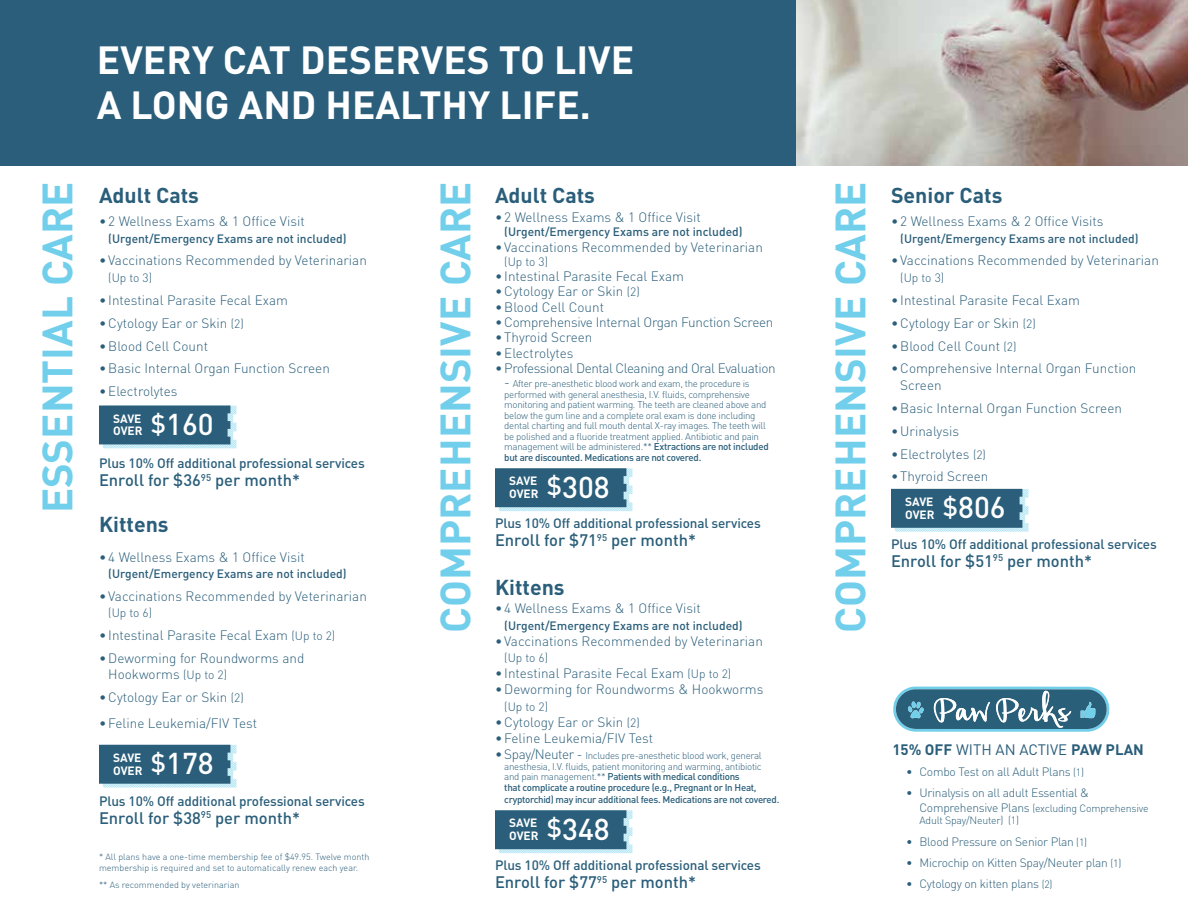
<style>
.page{position:relative;width:1188px;height:918px;background:#fff}
.page>*{position:absolute;margin:0;border:0;box-sizing:border-box;transform-origin:0 0}
.t1{font:700 41.85px "DIN";color:#71cfeb}
.t2{font:700 38.85px/44.5px "DIN";color:#fff}
.t3{font:700 21.3px "DIN";color:#2a5e7a}
.t4{font:500 16.5px "DIN";color:#2a5e7a}
.t5{font:700 15px "DIN";color:#2a5e7a}
.t6{font:300 13.5px/16.2px "DIN";color:#2a5e7a}
.t7{font:500 13.5px "DIN";letter-spacing:-.01em;color:#2a5e7a}
.t8{font:300 13.5px "DIN";letter-spacing:-.03em;color:#2a5e7a}
.t9{font:300 13.5px "DIN";letter-spacing:-.02em;color:#2a5e7a}
.t10{font:300 12px "DIN";letter-spacing:-.02em;color:#2a5e7a}
.t11{font:500 12px "DIN";color:#2a5e7a}
.t12{font:700 11.85px/12.8px "DIN";color:#fff}
.t13{font:300 10.5px/12.6px "DIN";letter-spacing:-.02em;color:#2a5e7a}
.t14{font:300 9.75px/10.5px "DIN";letter-spacing:-.03em;color:#2a5e7a}
.t15{font:500 9.75px "DIN";letter-spacing:-.03em;color:#2a5e7a}
.t16{font:300 9px/10.5px "DIN";color:#2a5e7a}
.s1{font-size:12px}
.s2{font-size:13.5px}
.s3{font-weight:500}
.s4{font-weight:500;font-size:29.7px}
.s5{font-weight:400}
.s6{font-size:10.5px}
</style>
<div class="page">
<svg style="left:99px;top:745px;width:138px;height:43px;background:#43738c"></svg>
<svg style="left:99px;top:406px;width:138px;height:42px;background:#40718b"></svg>
<svg style="left:495px;top:468px;width:138px;height:43px;background:#41728c"></svg>
<svg style="left:891px;top:489px;width:138px;height:43px;background:#42738c"></svg>
<svg style="left:495px;top:810px;width:138px;height:43px;background:#41728c"></svg>
<svg style="left:893px;top:687px;width:217px;height:45px;background:#598ba1"></svg>
<div style="left:0;top:0;width:796px;height:166px;background:#2a5e7a"></div>
<img style="left:796px;top:0;width:392px;height:166px">
<h2 class="t2" style="left:97px;top:36px;width:539px">EVERY CAT DESERVES TO LIVE<br>A LONG AND HEALTHY LIFE.</h2>
<h1 class="t1" style="left:30px;top:513px;width:333px;rotate:-90deg">ESSENTIAL CARE</h1>
<h1 class="t1" style="left:428px;top:633px;width:453px;rotate:-90deg">COMPREHENSIVE CARE</h1>
<h1 class="t1" style="left:823px;top:633px;width:453px;rotate:-90deg">COMPREHENSIVE CARE</h1>
<h3 class="t3" style="left:99px;top:182px;width:102px">Adult Cats</h3>
<p class="t6" style="left:99px;top:213px;width:207px">• 2 Wellness Exams &amp; 1 Office Visit</p>
<p class="t11" style="left:108px;top:231px;width:240px">(Urgent/Emergency Exams are not included)</p>
<p class="t6" style="left:99px;top:252px;width:269px">• Vaccinations Recommended by Veterinarian</p>
<p class="t10" style="left:108px;top:270px;width:45px">(Up to 3)</p>
<p class="t6" style="left:99px;top:292px;width:191px">• Intestinal Parasite Fecal Exam</p>
<p class="t6" style="left:99px;top:314px;width:146px">•Cytology Ear or Skin <span class="s1">(2)</span></p>
<p class="t6" style="left:99px;top:337px;width:111px">•Blood Cell Count</p>
<p class="t6" style="left:99px;top:360px;width:232px">•Basic Internal Organ Function Screen</p>
<p class="t6" style="left:99px;top:383px;width:80px">•Electrolytes</p>
<h3 class="t3" style="left:495px;top:182px;width:102px">Adult Cats</h3>
<p class="t6" style="left:495px;top:209px;width:207px">• 2 Wellness Exams &amp; 1 Office Visit</p>
<p class="t11" style="left:504px;top:224px;width:240px">(Urgent/Emergency Exams are not included)</p>
<p class="t6" style="left:495px;top:238px;width:269px">• Vaccinations Recommended by Veterinarian</p>
<p class="t10" style="left:504px;top:254px;width:45px">(Up to 3)</p>
<p class="t6" style="left:495px;top:268px;width:191px">• Intestinal Parasite Fecal Exam</p>
<p class="t6" style="left:495px;top:283px;width:146px">•Cytology Ear or Skin <span class="s1">(2)</span></p>
<p class="t6" style="left:495px;top:299px;width:111px">•Blood Cell Count</p>
<p class="t9" style="left:495px;top:314px;width:280px">• Comprehensive Internal Organ Function Screen</p>
<p class="t6" style="left:495px;top:329px;width:99px">• Thyroid Screen</p>
<p class="t6" style="left:495px;top:345px;width:80px">•Electrolytes</p>
<p class="t8" style="left:495px;top:360px;width:282px">• Professional Dental Cleaning and Oral Evaluation</p>
<p class="t14" style="left:504px;top:378px;width:266px"><span class="s2">-</span> After pre-anesthetic blood work and exam, the procedure is performed with general anesthesia, I.V. fluids, comprehensive monitoring and patient warming. The teeth are cleaned above and below the gum line and a complete oral exam is done including dental charting and full mouth dental X-ray images. The teeth will be polished and a fluoride treatment applied. Antibiotic and pain management will be administered.** <span class="s3">Extractions are not included but are discounted. Medications are not covered.</span></p>
<p class="t12" style="left:113px;top:411px;width:102px">SAVE<br>OVER <sup>$</sup><span class="s4">160</span></p>
<p class="t7" style="left:99px;top:455px;width:267px">Plus 10% Off additional professional services</p>
<p class="t4" style="left:99px;top:470px;width:203px">Enroll for $36<sup>95</sup> per month*</p>
<p class="t12" style="left:509px;top:474px;width:102px">SAVE<br>OVER <sup>$</sup><span class="s4">308</span></p>
<h3 class="t3" style="left:99px;top:510px;width:71px">Kittens</h3>
<p class="t6" style="left:99px;top:548px;width:207px">• 4 Wellness Exams &amp; 1 Office Visit</p>
<p class="t11" style="left:108px;top:566px;width:240px">(Urgent/Emergency Exams are not included)</p>
<p class="t6" style="left:99px;top:588px;width:269px">• Vaccinations Recommended by Veterinarian</p>
<p class="t10" style="left:108px;top:605px;width:45px">(Up to 6)</p>
<p class="t6" style="left:99px;top:627px;width:238px">• Intestinal Parasite Fecal Exam <span class="s1">(Up to 2)</span></p>
<p class="t6" style="left:108px;top:650px;width:198px;text-indent:-9px">•Deworming for Roundworms and<br>Hookworms <span class="s1">(Up to 2)</span></p>
<p class="t6" style="left:99px;top:689px;width:146px">•Cytology Ear or Skin <span class="s1">(2)</span></p>
<p class="t6" style="left:99px;top:715px;width:160px">• Feline Leukemia/FIV Test</p>
<p class="t7" style="left:495px;top:515px;width:267px">Plus 10% Off additional professional services</p>
<p class="t4" style="left:495px;top:530px;width:203px">Enroll for $71<sup>95</sup> per month*</p>
<h3 class="t3" style="left:495px;top:573px;width:71px">Kittens</h3>
<p class="t6" style="left:495px;top:600px;width:207px">• 4 Wellness Exams &amp; 1 Office Visit</p>
<p class="t11" style="left:504px;top:618px;width:240px">(Urgent/Emergency Exams are not included)</p>
<p class="t6" style="left:495px;top:633px;width:269px">• Vaccinations Recommended by Veterinarian</p>
<p class="t10" style="left:504px;top:650px;width:45px">(Up to 6)</p>
<p class="t6" style="left:495px;top:665px;width:238px">• Intestinal Parasite Fecal Exam <span class="s1">(Up to 2)</span></p>
<p class="t6" style="left:495px;top:681px;width:270px">•Deworming for Roundworms &amp; Hookworms</p>
<p class="t10" style="left:504px;top:699px;width:45px">(Up to 2)</p>
<p class="t6" style="left:495px;top:714px;width:146px">•Cytology Ear or Skin <span class="s1">(2)</span></p>
<p class="t6" style="left:495px;top:730px;width:160px">•Feline Leukemia/FIV Test</p>
<p class="t14" style="left:504px;top:750px;width:259px;text-indent:-9px"><span class="s2">• Spay/Neuter -</span> Includes pre-anesthetic blood work, general anesthesia, I.V. fluids, patient monitoring and warming, antibiotic and pain management.** <span class="s3">Patients with medical conditions<br>that complicate a routine procedure (e.g., Pregnant or In Heat,</span></p>
<p class="t15" style="left:504px;top:793px;width:277px">cryptorchid) may incur additional fees. Medications are not covered.</p>
<p class="t12" style="left:113px;top:751px;width:102px">SAVE<br>OVER <sup>$</sup><span class="s4">178</span></p>
<p class="t7" style="left:99px;top:792px;width:267px">Plus 10% Off additional professional services</p>
<p class="t4" style="left:99px;top:807px;width:203px">Enroll for $38<sup>95</sup> per month*</p>
<p class="t12" style="left:509px;top:816px;width:102px">SAVE<br>OVER <sup>$</sup><span class="s4">348</span></p>
<p class="t16" style="left:99px;top:852px;width:272px">* All plans have a one-time membership fee of $49.95. Twelve month membership is required and set to automatically renew each year.</p>
<p class="t16" style="left:99px;top:880px;width:142px">** As recommended by veterinarian</p>
<p class="t7" style="left:495px;top:857px;width:267px">Plus 10% Off additional professional services</p>
<p class="t4" style="left:495px;top:872px;width:203px">Enroll for $77<sup>95</sup> per month*</p>
<h3 class="t3" style="left:891px;top:182px;width:113px">Senior Cats</h3>
<p class="t6" style="left:891px;top:213px;width:214px">• 2 Wellness Exams &amp; 2 Office Visits</p>
<p class="t11" style="left:900px;top:231px;width:240px">(Urgent/Emergency Exams are not included)</p>
<p class="t6" style="left:891px;top:252px;width:269px">• Vaccinations Recommended by Veterinarian</p>
<p class="t10" style="left:900px;top:270px;width:45px">(Up to 3)</p>
<p class="t6" style="left:891px;top:292px;width:191px">• Intestinal Parasite Fecal Exam</p>
<p class="t6" style="left:891px;top:314px;width:146px">•Cytology Ear or Skin <span class="s1">(2)</span></p>
<p class="t6" style="left:891px;top:337px;width:127px">•Blood Cell Count <span class="s1">(2)</span></p>
<p class="t6" style="left:900px;top:360px;width:238px;text-indent:-9px">•Comprehensive Internal Organ Function<br>Screen</p>
<p class="t6" style="left:891px;top:400px;width:232px">•Basic Internal Organ Function Screen</p>
<p class="t6" style="left:891px;top:422px;width:70px">•Urinalysis</p>
<p class="t6" style="left:891px;top:445px;width:96px">•Electrolytes <span class="s1">(2)</span></p>
<p class="t6" style="left:891px;top:468px;width:99px">• Thyroid Screen</p>
<p class="t12" style="left:905px;top:495px;width:102px">SAVE<br>OVER <sup>$</sup><span class="s4">806</span></p>
<p class="t7" style="left:891px;top:535px;width:267px">Plus 10% Off additional professional services</p>
<p class="t4" style="left:891px;top:550px;width:203px">Enroll for $51<sup>95</sup> per month*</p>
<p class="t5" style="left:892px;top:740px;width:253px">15% OFF <span class="s5">WITH AN ACTIVE</span> PAW PLAN</p>
<p class="t10" style="left:906px;top:765px;width:179px">• Combo Test on all Adult Plans <span class="s6">(1)</span></p>
<p class="t10" style="left:906px;top:786px;width:185px">• Urinalysis on all adult Essential &amp;</p>
<p class="t13" style="left:920px;top:802px;width:231px"><span class="s1">Comprehensive Plans</span> (excluding Comprehensive<br>Adult Spay/Neuter) (1)</p>
<p class="t10" style="left:906px;top:834px;width:183px">• Blood Pressure on Senior Plan <span class="s6">(1)</span></p>
<p class="t10" style="left:906px;top:855px;width:217px">• Microchip on Kitten Spay/Neuter plan <span class="s6">(1)</span></p>
<p class="t10" style="left:906px;top:876px;width:148px">• Cytology on kitten plans <span class="s6">(2)</span></p>
</div>
